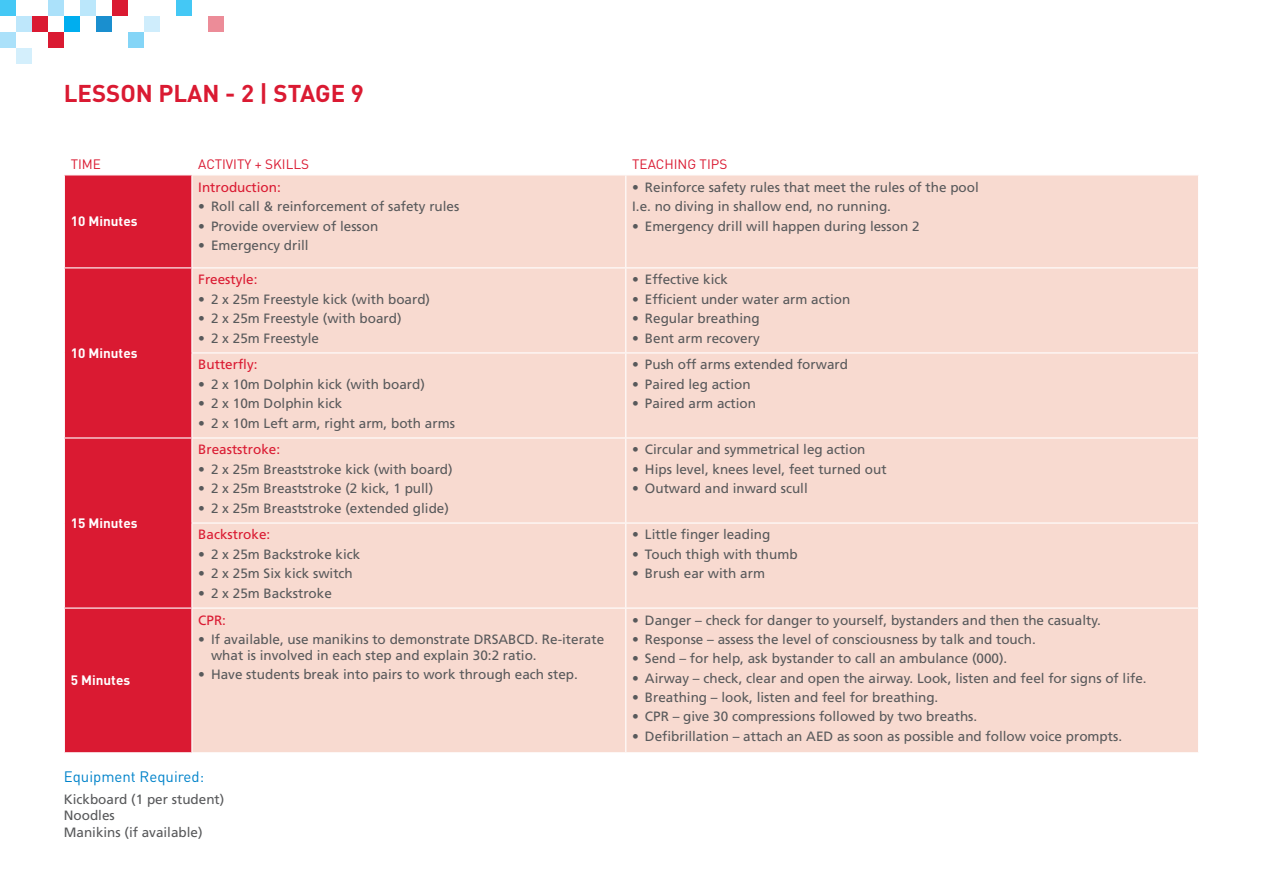
<style>
.page{position:relative;width:1263px;height:893px;background:#fff}
.page>*{position:absolute;margin:0;border:0;box-sizing:border-box;transform-origin:0 0}
.t1{font:700 24px "DIN";color:#da1a32}
.t2{font:15px "DIN";color:#0083ca}
.t3{font:13.5px/16.2px "Frutiger";color:#58595b}
.t4{font:13.5px "Frutiger";color:#da1a32}
.t5{font:700 13.5px "DIN";color:#fff}
.t6{font:13.5px "DIN";color:#da1a32}
</style>
<div class="page">
<div style="left:176px;top:0;width:16px;height:16px;background:#44c8f5"></div>
<div style="left:144px;top:16px;width:16px;height:16px;background:#cfedfc"></div>
<div style="left:112px;top:0;width:16px;height:16px;background:#da1a32"></div>
<div style="left:128px;top:32px;width:16px;height:16px;background:#84d5f7"></div>
<div style="left:96px;top:16px;width:16px;height:16px;background:#1a8fcf"></div>
<div style="left:80px;top:0;width:16px;height:16px;background:#bbe7fb"></div>
<div style="left:64px;top:16px;width:16px;height:16px;background:#00aeef"></div>
<div style="left:48px;top:0;width:16px;height:16px;background:#abe1fa"></div>
<div style="left:32px;top:16px;width:16px;height:16px;background:#da1a32"></div>
<div style="left:16px;top:16px;width:16px;height:16px;background:#bee7fb"></div>
<div style="left:0;top:0;width:16px;height:16px;background:#44c8f5"></div>
<div style="left:48px;top:32px;width:16px;height:16px;background:#da1a32"></div>
<div style="left:0;top:32px;width:16px;height:16px;background:#abe1fa"></div>
<div style="left:16px;top:48px;width:16px;height:16px;background:#d4effc"></div>
<div style="left:208px;top:16px;width:16px;height:16px;background:#ec8c98"></div>
<div style="left:65px;top:175px;width:126px;height:577px;background:#da1a32"></div>
<div style="left:192px;top:175px;width:1006px;height:577px;background:#f8dad0"></div>
<hr style="left:625px;top:175px;width:1px;height:92px;background:#fff">
<hr style="left:64px;top:267px;width:128px;height:1px;background:#fff">
<hr style="left:192px;top:267px;width:434px;height:1px;background:#fff">
<hr style="left:626px;top:267px;width:573px;height:1px;background:#fff">
<hr style="left:625px;top:268px;width:1px;height:84px;background:#fff">
<hr style="left:191px;top:352px;width:435px;height:1px;background:#fff">
<hr style="left:626px;top:352px;width:573px;height:1px;background:#fff">
<hr style="left:625px;top:353px;width:1px;height:84px;background:#fff">
<hr style="left:64px;top:437px;width:128px;height:2px;background:#fff">
<hr style="left:192px;top:437px;width:434px;height:2px;background:#fff">
<hr style="left:626px;top:437px;width:573px;height:2px;background:#fff">
<hr style="left:625px;top:439px;width:1px;height:83px;background:#fff">
<hr style="left:191px;top:522px;width:435px;height:2px;background:#fff">
<hr style="left:626px;top:522px;width:573px;height:2px;background:#fff">
<hr style="left:625px;top:524px;width:1px;height:83px;background:#fff">
<hr style="left:64px;top:607px;width:128px;height:2px;background:#fff">
<hr style="left:192px;top:607px;width:434px;height:2px;background:#fff">
<hr style="left:626px;top:607px;width:573px;height:2px;background:#fff">
<hr style="left:625px;top:609px;width:1px;height:143px;background:#fff">
<h1 class="t1" style="left:64px;top:78px;width:301px">LESSON PLAN - 2 | STAGE 9</h1>
<p class="t6" style="left:71px;top:155px;width:32px">TIME</p>
<p class="t6" style="left:198px;top:155px;width:112px">ACTIVITY + SKILLS</p>
<p class="t6" style="left:632px;top:155px;width:97px">TEACHING TIPS</p>
<p class="t5" style="left:71px;top:212px;width:68px">10 Minutes</p>
<p class="t5" style="left:71px;top:344px;width:68px">10 Minutes</p>
<p class="t5" style="left:71px;top:514px;width:68px">15 Minutes</p>
<p class="t5" style="left:71px;top:671px;width:61px">5 Minutes</p>
<p class="t4" style="left:198px;top:179px;width:84px">Introduction:</p>
<p class="t3" style="left:198px;top:198px;width:263px">• Roll call &amp; reinforcement of safety rules</p>
<p class="t3" style="left:198px;top:218px;width:182px">• Provide overview of lesson</p>
<p class="t3" style="left:198px;top:237px;width:112px">• Emergency drill</p>
<p class="t4" style="left:198px;top:272px;width:61px">Freestyle:</p>
<p class="t3" style="left:198px;top:291px;width:233px">• 2 x 25m Freestyle kick (with board)</p>
<p class="t3" style="left:198px;top:310px;width:205px">• 2 x 25m Freestyle (with board)</p>
<p class="t3" style="left:198px;top:330px;width:122px">• 2 x 25m Freestyle</p>
<p class="t4" style="left:198px;top:357px;width:61px">Butterfly:</p>
<p class="t3" style="left:198px;top:376px;width:228px">• 2 x 10m Dolphin kick (with board)</p>
<p class="t3" style="left:198px;top:395px;width:146px">• 2 x 10m Dolphin kick</p>
<p class="t3" style="left:198px;top:415px;width:258px">• 2 x 10m Left arm, right arm, both arms</p>
<p class="t4" style="left:198px;top:442px;width:83px">Breaststroke:</p>
<p class="t3" style="left:198px;top:461px;width:256px">• 2 x 25m Breaststroke kick (with board)</p>
<p class="t3" style="left:198px;top:480px;width:236px">• 2 x 25m Breaststroke (2 kick, 1 pull)</p>
<p class="t3" style="left:198px;top:500px;width:252px">• 2 x 25m Breaststroke (extended glide)</p>
<p class="t4" style="left:198px;top:527px;width:74px">Backstroke:</p>
<p class="t3" style="left:198px;top:546px;width:164px">• 2 x 25m Backstroke kick</p>
<p class="t3" style="left:198px;top:565px;width:156px">• 2 x 25m Six kick switch</p>
<p class="t3" style="left:198px;top:585px;width:135px">• 2 x 25m Backstroke</p>
<p class="t4" style="left:198px;top:612px;width:29px">CPR:</p>
<p class="t3" style="left:211px;top:631px;width:395px;text-indent:-13px">• If available, use manikins to demonstrate DRSABCD. Re-iterate what is involved in each step and explain 30:2 ratio.</p>
<p class="t3" style="left:198px;top:667px;width:381px">• Have students break into pairs to work through each step.</p>
<p class="t2" style="left:64px;top:767px;width:142px">Equipment Required:</p>
<p class="t3" style="left:64px;top:791px;width:162px">Kickboard (1 per student)<br>Noodles<br>Manikins (if available)</p>
<p class="t3" style="left:632px;top:177px;width:348px;line-height:19.4px">• Reinforce safety rules that meet the rules of the pool<br>I.e. no diving in shallow end, no running.</p>
<p class="t3" style="left:632px;top:218px;width:289px">• Emergency drill will happen during lesson 2</p>
<p class="t3" style="left:632px;top:271px;width:97px">• Effective kick</p>
<p class="t3" style="left:632px;top:291px;width:220px">• Efficient under water arm action</p>
<p class="t3" style="left:632px;top:310px;width:129px">• Regular breathing</p>
<p class="t3" style="left:632px;top:330px;width:129px">• Bent arm recovery</p>
<p class="t3" style="left:632px;top:356px;width:217px">• Push off arms extended forward</p>
<p class="t3" style="left:632px;top:376px;width:120px">• Paired leg action</p>
<p class="t3" style="left:632px;top:395px;width:125px">• Paired arm action</p>
<p class="t3" style="left:632px;top:441px;width:235px">• Circular and symmetrical leg action</p>
<p class="t3" style="left:632px;top:461px;width:256px">• Hips level, knees level, feet turned out</p>
<p class="t3" style="left:632px;top:480px;width:177px">• Outward and inward scull</p>
<p class="t3" style="left:632px;top:527px;width:140px">• Little finger leading</p>
<p class="t3" style="left:632px;top:546px;width:167px">• Touch thigh with thumb</p>
<p class="t3" style="left:632px;top:565px;width:134px">• Brush ear with arm</p>
<p class="t3" style="left:632px;top:612px;width:470px">• Danger – check for danger to yourself, bystanders and then the casualty.</p>
<p class="t3" style="left:632px;top:631px;width:405px">• Response – assess the level of consciousness by talk and touch.</p>
<p class="t3" style="left:632px;top:650px;width:377px">• Send – for help, ask bystander to call an ambulance (000).</p>
<p class="t3" style="left:632px;top:670px;width:516px">• Airway – check, clear and open the airway. Look, listen and feel for signs of life.</p>
<p class="t3" style="left:632px;top:689px;width:308px">• Breathing – look, listen and feel for breathing.</p>
<p class="t3" style="left:632px;top:708px;width:347px">• CPR – give 30 compressions followed by two breaths.</p>
<p class="t3" style="left:632px;top:728px;width:491px">• Defibrillation – attach an AED as soon as possible and follow voice prompts.</p>
</div>
